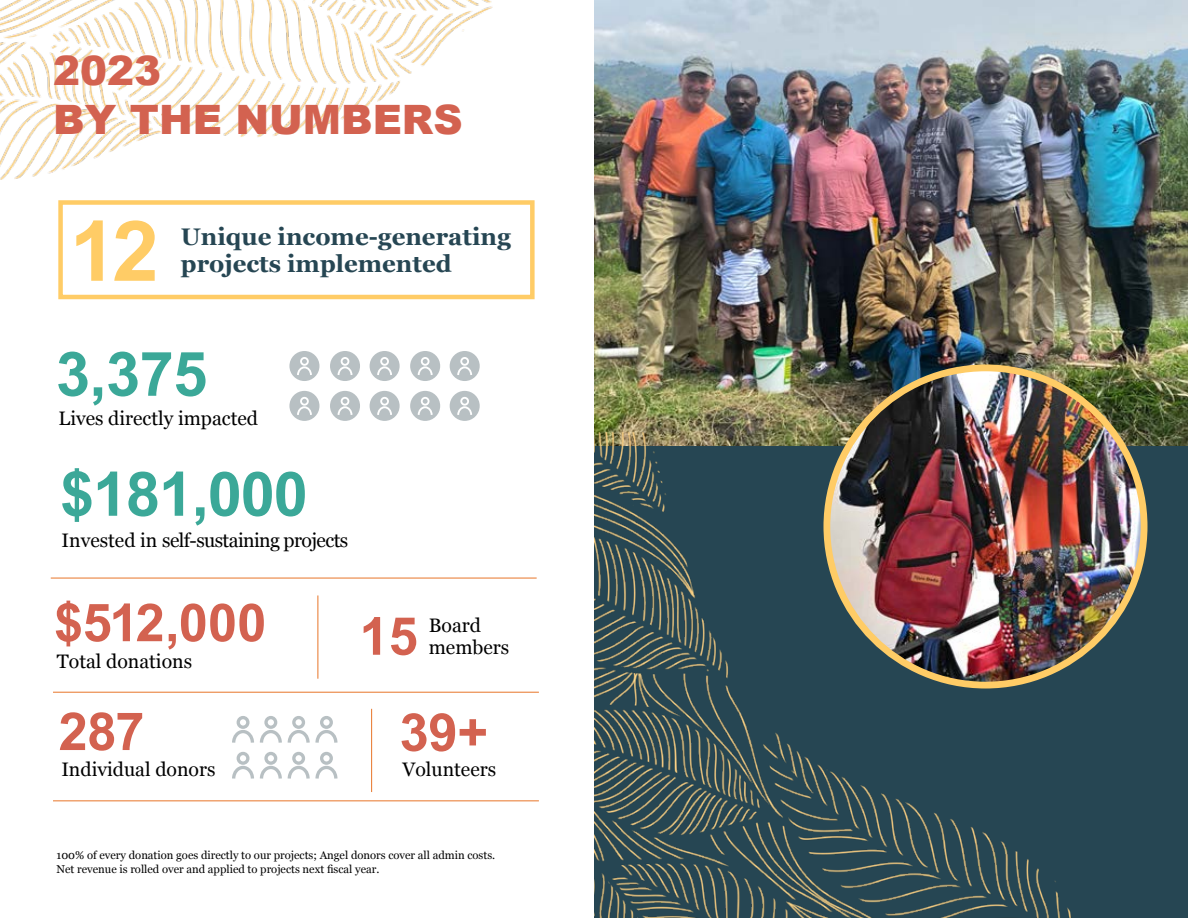
<style>
.page{position:relative;width:1188px;height:918px;background:#fff}
.page>*{position:absolute;margin:0;border:0;box-sizing:border-box;transform-origin:0 0}
.t1{font:700 84px "Arial";color:#fc6}
.t2{font:700 61.5px/120px "Arial";letter-spacing:-.02em;color:#3ba898}
.t3{font:700 52.5px/96.1px "Arial";letter-spacing:-.01em;color:#d36250}
.t4{font:900 40.5px/49.5px "Arial";color:#d36250}
.t5{font:700 24px/27px "Georgia";color:#264653}
.t6{font:19.5px/22.5px "Georgia";color:#000}
.t7{font:19.5px "Georgia";letter-spacing:-.03em;color:#000}
.t8{font:11.25px/13.5px "Georgia";color:#000}
</style>
<div class="page">
<div style="left:594px;top:0;width:594px;height:918px;background:#264653"></div>
<img style="left:0;top:0;width:493px;height:180px">
<img style="left:594px;top:0;width:594px;height:446px">
<div style="left:58px;top:200px;width:477px;height:99px;border:4px solid #fc6"></div>
<img style="left:594px;top:432px;width:487px;height:486px">
<img style="left:827px;top:368px;width:317px;height:317px;border-radius:159px">
<div style="left:823px;top:365px;width:325px;height:324px;border:7px solid #fc6;border-radius:50%"></div>
<hr style="left:53px;top:692px;width:486px;height:1px;background:#e87629">
<hr style="left:51px;top:578px;width:486px;height:1px;background:#e87629">
<hr style="left:53px;top:800px;width:486px;height:1px;background:#e87629">
<hr style="left:318px;top:595px;width:1px;height:84px;background:#e87629">
<hr style="left:371px;top:709px;width:1px;height:83px;background:#e87629">
<div style="left:237px;top:716px;width:13px;height:13px;border:3px solid #b8c0c3;border-radius:50%"></div>
<div style="left:237px;top:752px;width:13px;height:13px;border:3px solid #b8c0c3;border-radius:50%"></div>
<div style="left:264px;top:716px;width:13px;height:13px;border:3px solid #b8c0c3;border-radius:50%"></div>
<div style="left:264px;top:752px;width:13px;height:13px;border:3px solid #b8c0c3;border-radius:50%"></div>
<div style="left:292px;top:716px;width:13px;height:13px;border:3px solid #b8c0c3;border-radius:50%"></div>
<div style="left:292px;top:752px;width:13px;height:13px;border:3px solid #b8c0c3;border-radius:50%"></div>
<div style="left:320px;top:716px;width:13px;height:13px;border:3px solid #b8c0c3;border-radius:50%"></div>
<svg style="left:232px;top:728px;width:106px;height:15px"></svg>
<div style="left:320px;top:752px;width:13px;height:13px;border:3px solid #b8c0c3;border-radius:50%"></div>
<svg style="left:232px;top:764px;width:106px;height:15px"></svg>
<div style="left:289px;top:351px;width:30px;height:30px;background:#b8c0c3;border-radius:50%"></div>
<div style="left:300px;top:357px;width:9px;height:9px;border:2px solid #fff;border-radius:50%"></div>
<svg style="left:297px;top:365px;width:15px;height:10px"></svg>
<div style="left:289px;top:391px;width:30px;height:30px;background:#b8c0c3;border-radius:50%"></div>
<div style="left:300px;top:397px;width:9px;height:9px;border:2px solid #fff;border-radius:50%"></div>
<svg style="left:297px;top:405px;width:15px;height:10px"></svg>
<div style="left:370px;top:351px;width:30px;height:30px;background:#b8c0c3;border-radius:50%"></div>
<div style="left:380px;top:357px;width:9px;height:9px;border:2px solid #fff;border-radius:50%"></div>
<svg style="left:377px;top:365px;width:15px;height:10px"></svg>
<div style="left:370px;top:391px;width:30px;height:30px;background:#b8c0c3;border-radius:50%"></div>
<div style="left:380px;top:397px;width:9px;height:9px;border:2px solid #fff;border-radius:50%"></div>
<svg style="left:377px;top:405px;width:15px;height:10px"></svg>
<div style="left:330px;top:351px;width:30px;height:30px;background:#b8c0c3;border-radius:50%"></div>
<div style="left:341px;top:357px;width:8px;height:9px;border:2px solid #fff;border-radius:50%"></div>
<svg style="left:337px;top:365px;width:16px;height:10px"></svg>
<div style="left:330px;top:391px;width:30px;height:30px;background:#b8c0c3;border-radius:50%"></div>
<div style="left:341px;top:397px;width:8px;height:9px;border:2px solid #fff;border-radius:50%"></div>
<svg style="left:337px;top:405px;width:16px;height:10px"></svg>
<div style="left:410px;top:351px;width:30px;height:30px;background:#b8c0c3;border-radius:50%"></div>
<div style="left:421px;top:357px;width:9px;height:9px;border:2px solid #fff;border-radius:50%"></div>
<svg style="left:417px;top:365px;width:16px;height:10px"></svg>
<div style="left:410px;top:391px;width:30px;height:30px;background:#b8c0c3;border-radius:50%"></div>
<div style="left:421px;top:397px;width:9px;height:9px;border:2px solid #fff;border-radius:50%"></div>
<svg style="left:417px;top:405px;width:16px;height:10px"></svg>
<div style="left:450px;top:351px;width:30px;height:30px;background:#b8c0c3;border-radius:50%"></div>
<div style="left:460px;top:357px;width:9px;height:9px;border:2px solid #fff;border-radius:50%"></div>
<svg style="left:457px;top:365px;width:15px;height:10px"></svg>
<div style="left:450px;top:391px;width:30px;height:30px;background:#b8c0c3;border-radius:50%"></div>
<div style="left:460px;top:397px;width:9px;height:9px;border:2px solid #fff;border-radius:50%"></div>
<svg style="left:457px;top:405px;width:15px;height:10px"></svg>
<h3 class="t4" style="left:53px;top:44px;width:411px">2023<br>BY THE NUMBERS</h3>
<h1 class="t1" style="left:70px;top:196px;width:91px">12</h1>
<h3 class="t5" style="left:181px;top:222px;width:332px">Unique income-generating projects implemented</h3>
<h2 class="t2" style="left:56px;top:316px;width:253px">3,375 $181,000</h2>
<h3 class="t6" style="left:59px;top:406px;width:201px">Lives directly impacted</h3>
<h3 class="t7" style="left:62px;top:526px;width:288px">Invested in self-sustaining projects</h3>
<h3 class="t3" style="left:54px;top:576px;width:214px">$512,000</h3>
<h3 class="t6" style="left:57px;top:649px;width:137px">Total donations</h3>
<h3 class="t3" style="left:59px;top:685px;width:87px">287</h3>
<h3 class="t6" style="left:429px;top:613px;width:82px">Board members</h3>
<h3 class="t3" style="left:400px;top:590px;width:90px;text-indent:-40px">15<br>39+</h3>
<h3 class="t6" style="left:61px;top:758px;width:156px">Individual donors</h3>
<h3 class="t6" style="left:402px;top:757px;width:95px">Volunteers</h3>
<p class="t8" style="left:57px;top:848px;width:440px">100% of every donation goes directly to our projects; Angel donors cover all admin costs.<br>Net revenue is rolled over and applied to projects next fiscal year.</p>
</div>
